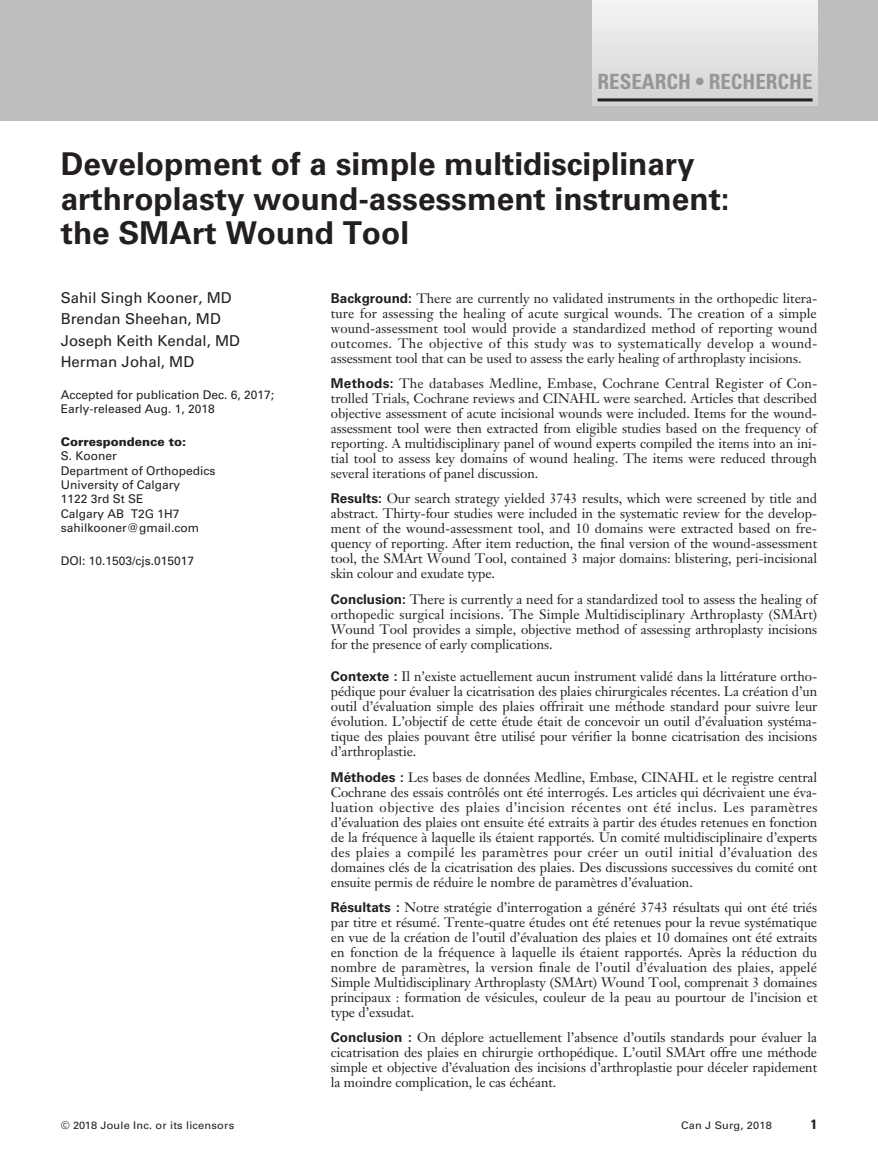
<style>
.page{position:relative;width:878px;height:1175px;background:#fff}
.page>*{position:absolute;margin:0;border:0;box-sizing:border-box;transform-origin:0 0}
.t1{font:700 31.5px/34.5px "Univers LT Std";color:#231f20}
.t2{font:700 condensed 21px "Univers LT Std";color:#949698}
.t3{font:15px/21px "Univers LT Std";color:#231f20}
.t4{font:13.5px/15px "Janson Text LT Std";letter-spacing:-.005em;color:#231f20;text-align:justify}
.t5{font:700 condensed 13.5px "Univers LT Std";color:#231f20;scale:1.05 1}
.t6{font:12px/14.4px "Univers LT Std";color:#231f20}
.t7{font:900 12px "Univers LT Std";color:#231f20}
.t8{font:10.5px "Univers LT Std";letter-spacing:.015em;color:#231f20;scale:1.05 1}
.s1{font-family:"Univers LT Std";font-weight:700}
</style>
<div class="page">
<div style="left:0;top:0;width:878px;height:120px;background:#bcbec0"></div>
<div style="left:593px;top:0;width:224px;height:106px;background:linear-gradient(to bottom,#f3f4f4,#d2d3d5)"></div>
<hr style="left:597px;top:98px;width:215px;height:3px;background:#231f20">
<h2 class="t2" style="left:597px;top:69px;width:216px">RESEARCH • RECHERCHE</h2>
<h1 class="t1" style="left:61px;top:147px;width:670px">Development of a simple multidisciplinary arthroplasty wound-assessment instrument: the SMArt Wound Tool</h1>
<p class="t3" style="left:61px;top:288px;width:181px">Sahil Singh Kooner, MD<br>Brendan Sheehan, MD<br>Joseph Keith Kendal, MD<br>Herman Johal, MD</p>
<p class="t6" style="left:61px;top:387px;width:215px">Accepted for publication Dec. 6, 2017;<br>Early-released Aug. 1, 2018</p>
<p class="t7" style="left:61px;top:434px;width:127px">Correspondence to:</p>
<p class="t6" style="left:61px;top:449px;width:156px">S. Kooner<br>Department of Orthopedics<br>University of Calgary<br>1122 3rd St SE<br>Calgary AB T2G 1H7 sahilkooner@gmail.com</p>
<p class="t6" style="left:61px;top:553px;width:135px">DOI: 10.1503/cjs.015017</p>
<p class="t4" style="left:331px;top:290px;width:488px"><span class="s1">Background:</span> There are currently no validated instruments in the orthopedic litera&shy;ture for assessing the healing of acute surgical wounds. The creation of a simple wound-assessment tool would provide a standardized method of reporting wound outcomes. The objective of this study was to systematically develop a wound&shy;assessment tool that can be used to assess the early healing of arthroplasty incisions.</p>
<p class="t4" style="left:331px;top:376px;width:488px"><span class="s1">Methods:</span> The databases Medline, Embase, Cochrane Central Register of Con&shy;trolled Trials, Cochrane reviews and CINAHL were searched. Articles that described objective assessment of acute incisional wounds were included. Items for the wound&shy;assessment tool were then extracted from eligible studies based on the frequency of reporting. A multidisciplinary panel of wound experts compiled the items into an ini&shy;tial tool to assess key domains of wound healing. The items were reduced through several iterations of panel discussion.</p>
<p class="t4" style="left:331px;top:491px;width:488px"><span class="s1">Results:</span> Our search strategy yielded 3743 results, which were screened by title and abstract. Thirty-four studies were included in the systematic review for the develop&shy;ment of the wound-assessment tool, and 10 domains were extracted based on fre&shy;quency of reporting. After item reduction, the final version of the wound-assessment tool, the SMArt Wound Tool, contained 3 major domains: blistering, peri-incisional skin colour and exudate type.</p>
<p class="t4" style="left:331px;top:591px;width:488px"><span class="s1">Conclusion:</span> There is currently a need for a standardized tool to assess the healing of orthopedic surgical incisions. The Simple Multidisciplinary Arthroplasty (SMArt)<br>Wound Tool provides a simple, objective method of assessing arthroplasty incisions for the presence of early complications.</p>
<p class="t4" style="left:331px;top:669px;width:488px"><span class="s1">Contexte :</span> Il n’existe actuellement aucun instrument validé dans la littérature ortho&shy;pédique pour évaluer la cicatrisation des plaies chirurgicales récentes. La création d’un outil d’évaluation simple des plaies offrirait une méthode standard pour suivre leur évolution. L’objectif de cette étude était de concevoir un outil d’évaluation systéma&shy;tique des plaies pouvant être utilisé pour vérifier la bonne cicatrisation des incisions d’arthroplastie.</p>
<p class="t4" style="left:331px;top:769px;width:488px"><span class="s1">Méthodes :</span> Les bases de données Medline, Embase, CINAHL et le registre central Cochrane des essais contrôlés ont été interrogés. Les articles qui décrivaient une éva&shy;luation objective des plaies d’incision récentes ont été inclus. Les paramètres d’évaluation des plaies ont ensuite été extraits à partir des études retenues en fonction de la fréquence à laquelle ils étaient rapportés. Un comité multidisciplinaire d’experts des plaies a compilé les paramètres pour créer un outil initial d’évaluation des domaines clés de la cicatrisation des plaies. Des discussions successives du comité ont ensuite permis de réduire le nombre de paramètres d’évaluation.</p>
<p class="t4" style="left:331px;top:899px;width:488px"><span class="s1">Résultats :</span> Notre stratégie d’interrogation a généré 3743 résultats qui ont été triés par titre et résumé. Trente-quatre études ont été retenues pour la revue systématique en vue de la création de l’outil d’évaluation des plaies et 10 domaines ont été extraits en fonction de la fréquence à laquelle ils étaient rapportés. Après la réduction du nombre de paramètres, la version finale de l’outil d’évaluation des plaies, appelé Simple Multidisciplinary Arthroplasty (SMArt) Wound Tool, comprenait 3 domaines principaux : formation de vésicules, couleur de la peau au pourtour de l’incision et type d’exsudat.</p>
<p class="t4" style="left:331px;top:1029px;width:488px"><span class="s1">Conclusion :</span> On déplore actuellement l’absence d’outils standards pour évaluer la cicatrisation des plaies en chirurgie orthopédique. L’outil SMArt offre une méthode simple et objective d’évaluation des incisions d’arthroplastie pour déceler rapidement la moindre complication, le cas échéant.</p>
<p class="t8" style="left:61px;top:1119px;width:167px">© 2018 Joule Inc. or its licensors</p>
<p class="t8" style="left:681px;top:1119px;width:88px">Can J Surg, 2018</p>
<p class="t5" style="left:810px;top:1116px;width:7px">1</p>
</div>
